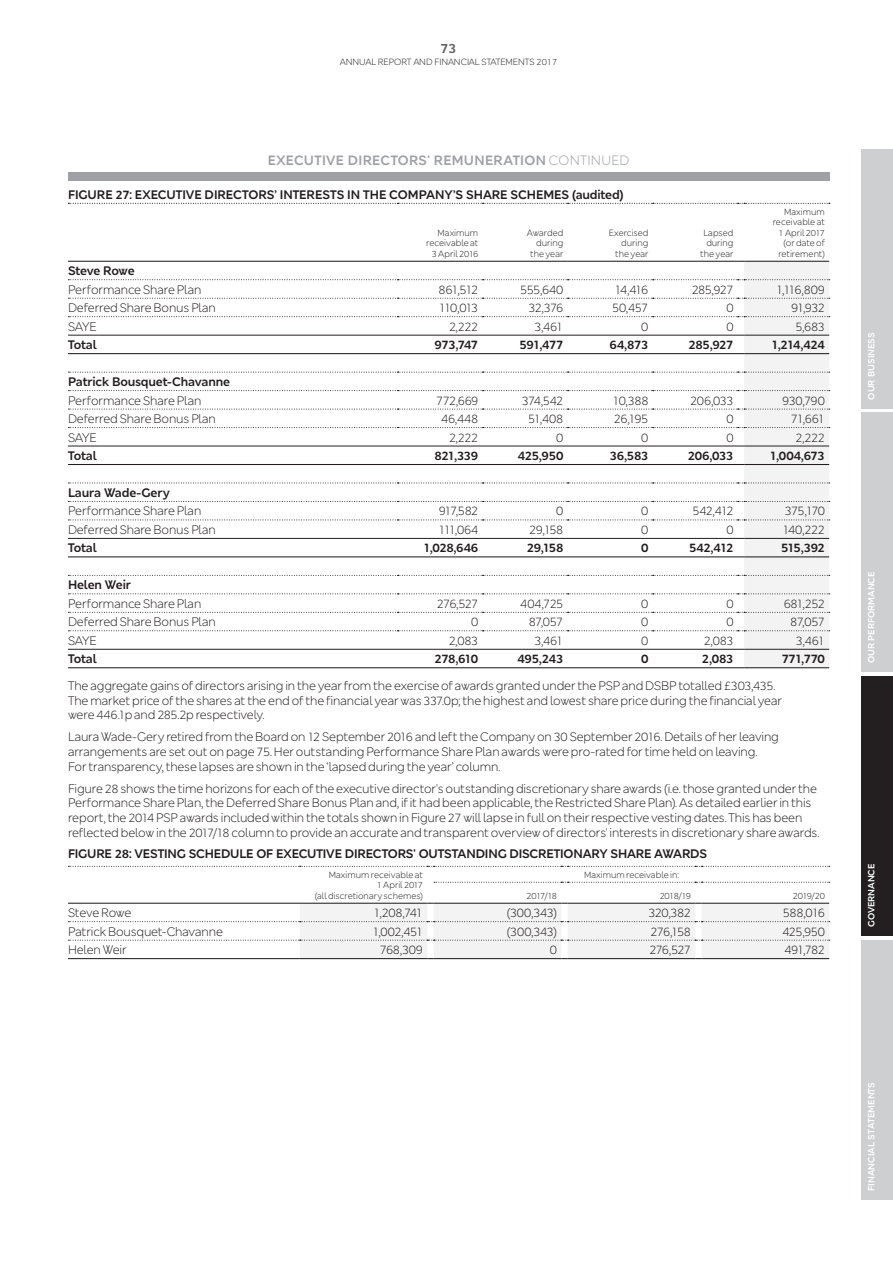
<style>
.page{position:relative;width:893px;height:1263px;background:#fff}
.page>*{position:absolute;margin:0;border:0;box-sizing:border-box;transform-origin:0 0}
.t1{font:700 13.5px "M&S London";letter-spacing:.025em;color:#9fa1a4}
.t2{font:700 13.5px "M&S London";color:#636466}
.t3{font:12.3px/14.5px "M&S London";letter-spacing:-.015em;color:#231f20}
.t4{font:700 12.3px "M&S London";letter-spacing:-.015em;color:#231f20}
.t5{font:9px/10.5px "M&S London";color:#231f20;text-align:right}
.t6{font:700 9px "M&S London";color:#fff}
.s1{font-weight:400}
</style>
<div class="page">
<div style="left:861px;top:149px;width:32px;height:259px;background:#cdcfd0"></div>
<div style="left:861px;top:412px;width:32px;height:260px;background:#cdcfd0"></div>
<div style="left:861px;top:676px;width:32px;height:259px;background:#231f20"></div>
<div style="left:861px;top:940px;width:32px;height:259px;background:#cdcfd0"></div>
<div style="left:68px;top:172px;width:761px;height:9px;background:#9fa1a4"></div>
<svg style="left:68px;top:203px;width:762px;height:1px"></svg>
<svg style="left:68px;top:261px;width:762px;height:407px"></svg>
<svg style="left:68px;top:866px;width:762px;height:1px"></svg>
<svg style="left:68px;top:903px;width:762px;height:56px"></svg>
<svg style="left:434px;top:882px;width:396px;height:1px"></svg>
<p class="t2" style="left:441px;top:43px;width:18px">73</p>
<p class="t5" style="left:340px;top:57px;width:219px">ANNUAL REPORT AND FINANCIAL STATEMENTS 2017</p>
<p class="t1" style="left:268px;top:156px;width:363px">EXECUTIVE DIRECTORS' REMUNERATION <span class="s1">CONTINUED</span></p>
<p class="t4" style="left:68px;top:190px;width:557px">FIGURE 27: EXECUTIVE DIRECTORS’ INTERESTS IN THE COMPANY’S SHARE SCHEMES (audited)</p>
<p class="t5" style="left:426px;top:228px;width:54px">Maximum receivable at<br>3 April 2016</p>
<p class="t5" style="left:527px;top:228px;width:38px">Awarded during the year</p>
<p class="t5" style="left:609px;top:228px;width:41px">Exercised during the year</p>
<p class="t5" style="left:700px;top:228px;width:35px">Lapsed during the year</p>
<p class="t5" style="left:773px;top:207px;width:54px">Maximum receivable at<br>1 April 2017 (or date of retirement)</p>
<p class="t4" style="left:68px;top:266px;width:68px">Steve Rowe</p>
<p class="t3" style="left:68px;top:283px;width:135px">Performance Share Plan</p>
<p class="t3" style="left:439px;top:283px;width:41px">861,512</p>
<p class="t3" style="left:520px;top:283px;width:45px">555,640</p>
<p class="t3" style="left:614px;top:283px;width:36px">14,416</p>
<p class="t3" style="left:692px;top:283px;width:43px">285,927</p>
<p class="t3" style="left:776px;top:283px;width:50px">1,116,809</p>
<p class="t3" style="left:68px;top:301px;width:149px">Deferred Share Bonus Plan</p>
<p class="t3" style="left:439px;top:301px;width:41px">110,013</p>
<p class="t3" style="left:529px;top:301px;width:36px">32,376</p>
<p class="t3" style="left:612px;top:301px;width:38px">50,457</p>
<p class="t3" style="left:726px;top:301px;width:9px">0</p>
<p class="t3" style="left:791px;top:301px;width:35px">91,932</p>
<p class="t3" style="left:68px;top:320px;width:30px">SAYE</p>
<p class="t3" style="left:449px;top:320px;width:31px">2,222</p>
<p class="t3" style="left:534px;top:320px;width:31px">3,461</p>
<p class="t3" style="left:641px;top:320px;width:9px">0</p>
<p class="t3" style="left:726px;top:320px;width:9px">0</p>
<p class="t3" style="left:795px;top:320px;width:31px">5,683</p>
<p class="t4" style="left:68px;top:340px;width:30px">Total</p>
<p class="t4" style="left:434px;top:340px;width:45px">973,747</p>
<p class="t4" style="left:520px;top:340px;width:45px">591,477</p>
<p class="t4" style="left:610px;top:340px;width:40px">64,873</p>
<p class="t4" style="left:688px;top:340px;width:47px">285,927</p>
<p class="t4" style="left:771px;top:340px;width:55px">1,214,424</p>
<p class="t4" style="left:68px;top:377px;width:164px">Patrick Bousquet-Chavanne</p>
<p class="t3" style="left:68px;top:394px;width:135px">Performance Share Plan</p>
<p class="t3" style="left:436px;top:394px;width:44px">772,669</p>
<p class="t3" style="left:522px;top:394px;width:43px">374,542</p>
<p class="t3" style="left:612px;top:394px;width:38px">10,388</p>
<p class="t3" style="left:690px;top:394px;width:45px">206,033</p>
<p class="t3" style="left:782px;top:394px;width:44px">930,790</p>
<p class="t3" style="left:68px;top:412px;width:149px">Deferred Share Bonus Plan</p>
<p class="t3" style="left:441px;top:412px;width:39px">46,448</p>
<p class="t3" style="left:528px;top:412px;width:37px">51,408</p>
<p class="t3" style="left:614px;top:412px;width:36px">26,195</p>
<p class="t3" style="left:726px;top:412px;width:9px">0</p>
<p class="t3" style="left:791px;top:412px;width:36px">71,661</p>
<p class="t3" style="left:68px;top:431px;width:30px">SAYE</p>
<p class="t3" style="left:449px;top:431px;width:31px">2,222</p>
<p class="t3" style="left:556px;top:431px;width:9px">0</p>
<p class="t3" style="left:641px;top:431px;width:9px">0</p>
<p class="t3" style="left:726px;top:431px;width:9px">0</p>
<p class="t3" style="left:796px;top:431px;width:31px">2,222</p>
<p class="t4" style="left:68px;top:451px;width:30px">Total</p>
<p class="t4" style="left:435px;top:451px;width:45px">821,339</p>
<p class="t4" style="left:518px;top:451px;width:47px">425,950</p>
<p class="t4" style="left:610px;top:451px;width:40px">36,583</p>
<p class="t4" style="left:688px;top:451px;width:47px">206,033</p>
<p class="t4" style="left:770px;top:451px;width:57px">1,004,673</p>
<p class="t4" style="left:68px;top:488px;width:103px">Laura Wade-Gery</p>
<p class="t3" style="left:68px;top:505px;width:135px">Performance Share Plan</p>
<p class="t3" style="left:439px;top:505px;width:41px">917,582</p>
<p class="t3" style="left:556px;top:505px;width:9px">0</p>
<p class="t3" style="left:641px;top:505px;width:9px">0</p>
<p class="t3" style="left:693px;top:505px;width:42px">542,412</p>
<p class="t3" style="left:785px;top:505px;width:42px">375,170</p>
<p class="t3" style="left:68px;top:523px;width:149px">Deferred Share Bonus Plan</p>
<p class="t3" style="left:439px;top:523px;width:41px">111,064</p>
<p class="t3" style="left:529px;top:523px;width:36px">29,158</p>
<p class="t3" style="left:641px;top:523px;width:9px">0</p>
<p class="t3" style="left:726px;top:523px;width:9px">0</p>
<p class="t3" style="left:782px;top:523px;width:44px">140,222</p>
<p class="t4" style="left:68px;top:544px;width:30px">Total</p>
<p class="t4" style="left:423px;top:544px;width:56px">1,028,646</p>
<p class="t4" style="left:527px;top:544px;width:38px">29,158</p>
<p class="t4" style="left:641px;top:544px;width:9px">0</p>
<p class="t4" style="left:689px;top:544px;width:46px">542,412</p>
<p class="t4" style="left:781px;top:544px;width:45px">515,392</p>
<p class="t4" style="left:68px;top:581px;width:64px">Helen Weir</p>
<p class="t3" style="left:68px;top:597px;width:135px">Performance Share Plan</p>
<p class="t3" style="left:437px;top:597px;width:43px">276,527</p>
<p class="t3" style="left:520px;top:597px;width:45px">404,725</p>
<p class="t3" style="left:641px;top:597px;width:9px">0</p>
<p class="t3" style="left:726px;top:597px;width:9px">0</p>
<p class="t3" style="left:784px;top:597px;width:43px">681,252</p>
<p class="t3" style="left:68px;top:615px;width:149px">Deferred Share Bonus Plan</p>
<p class="t3" style="left:471px;top:615px;width:9px">0</p>
<p class="t3" style="left:529px;top:615px;width:36px">87,057</p>
<p class="t3" style="left:641px;top:615px;width:9px">0</p>
<p class="t3" style="left:726px;top:615px;width:9px">0</p>
<p class="t3" style="left:790px;top:615px;width:36px">87,057</p>
<p class="t3" style="left:68px;top:634px;width:30px">SAYE</p>
<p class="t3" style="left:449px;top:634px;width:31px">2,083</p>
<p class="t3" style="left:534px;top:634px;width:31px">3,461</p>
<p class="t3" style="left:641px;top:634px;width:9px">0</p>
<p class="t3" style="left:704px;top:634px;width:31px">2,083</p>
<p class="t3" style="left:796px;top:634px;width:31px">3,461</p>
<p class="t4" style="left:68px;top:654px;width:30px">Total</p>
<p class="t4" style="left:435px;top:654px;width:45px">278,610</p>
<p class="t4" style="left:517px;top:654px;width:47px">495,243</p>
<p class="t4" style="left:641px;top:654px;width:9px">0</p>
<p class="t4" style="left:702px;top:654px;width:33px">2,083</p>
<p class="t4" style="left:782px;top:654px;width:45px">771,770</p>
<p class="t3" style="left:68px;top:679px;width:715px">The aggregate gains of directors arising in the year from the exercise of awards granted under the PSP and DSBP totalled £303,435.<br>The market price of the shares at the end of the financial year was 337.0p; the highest and lowest share price during the financial year were 446.1p and 285.2p respectively.</p>
<p class="t3" style="left:68px;top:731px;width:712px">Laura Wade-Gery retired from the Board on 12 September 2016 and left the Company on 30 September 2016. Details of her leaving arrangements are set out on page 75. Her outstanding Performance Share Plan awards were pro-rated for time held on leaving.<br>For transparency, these lapses are shown in the ‘lapsed during the year’ column.</p>
<p class="t3" style="left:68px;top:782px;width:753px">Figure 28 shows the time horizons for each of the executive director's outstanding discretionary share awards (i.e. those granted under the Performance Share Plan, the Deferred Share Bonus Plan and, if it had been applicable, the Restricted Share Plan). As detailed earlier in this report, the 2014 PSP awards included within the totals shown in Figure 27 will lapse in full on their respective vesting dates. This has been reflected below in the 2017/18 column to provide an accurate and transparent overview of directors' interests in discretionary share awards.</p>
<p class="t4" style="left:68px;top:850px;width:640px">FIGURE 28: VESTING SCHEDULE OF EXECUTIVE DIRECTORS' OUTSTANDING DISCRETIONARY SHARE AWARDS</p>
<p class="t5" style="left:315px;top:870px;width:110px">Maximum receivable at<br>1 April 2017<br>(all discretionary schemes)</p>
<p class="t5" style="left:584px;top:870px;width:96px">Maximum receivable in:</p>
<p class="t5" style="left:526px;top:891px;width:32px">2017/18</p>
<p class="t5" style="left:660px;top:891px;width:33px">2018/19</p>
<p class="t5" style="left:793px;top:891px;width:33px">2019/20</p>
<p class="t3" style="left:68px;top:906px;width:65px">Steve Rowe</p>
<p class="t3" style="left:373px;top:906px;width:51px">1,208,741</p>
<p class="t3" style="left:507px;top:906px;width:52px">(300,343)</p>
<p class="t3" style="left:648px;top:906px;width:44px">320,382</p>
<p class="t3" style="left:783px;top:906px;width:44px">588,016</p>
<p class="t3" style="left:68px;top:925px;width:156px">Patrick Bousquet-Chavanne</p>
<p class="t3" style="left:372px;top:925px;width:52px">1,002,451</p>
<p class="t3" style="left:507px;top:925px;width:52px">(300,343)</p>
<p class="t3" style="left:650px;top:925px;width:42px">276,158</p>
<p class="t3" style="left:782px;top:925px;width:44px">425,950</p>
<p class="t3" style="left:68px;top:943px;width:60px">Helen Weir</p>
<p class="t3" style="left:380px;top:943px;width:45px">768,309</p>
<p class="t3" style="left:550px;top:943px;width:9px">0</p>
<p class="t3" style="left:649px;top:943px;width:43px">276,527</p>
<p class="t3" style="left:784px;top:943px;width:42px">491,782</p>
<p class="t6" style="left:868px;top:400px;width:69px;rotate:-90deg">OUR BUSINESS</p>
<p class="t6" style="left:868px;top:663px;width:93px;rotate:-90deg">OUR PERFORMANCE</p>
<p class="t6" style="left:868px;top:927px;width:65px;rotate:-90deg">GOVERNANCE</p>
<p class="t6" style="left:868px;top:1191px;width:110px;rotate:-90deg">FINANCIAL STATEMENTS</p>
</div>
